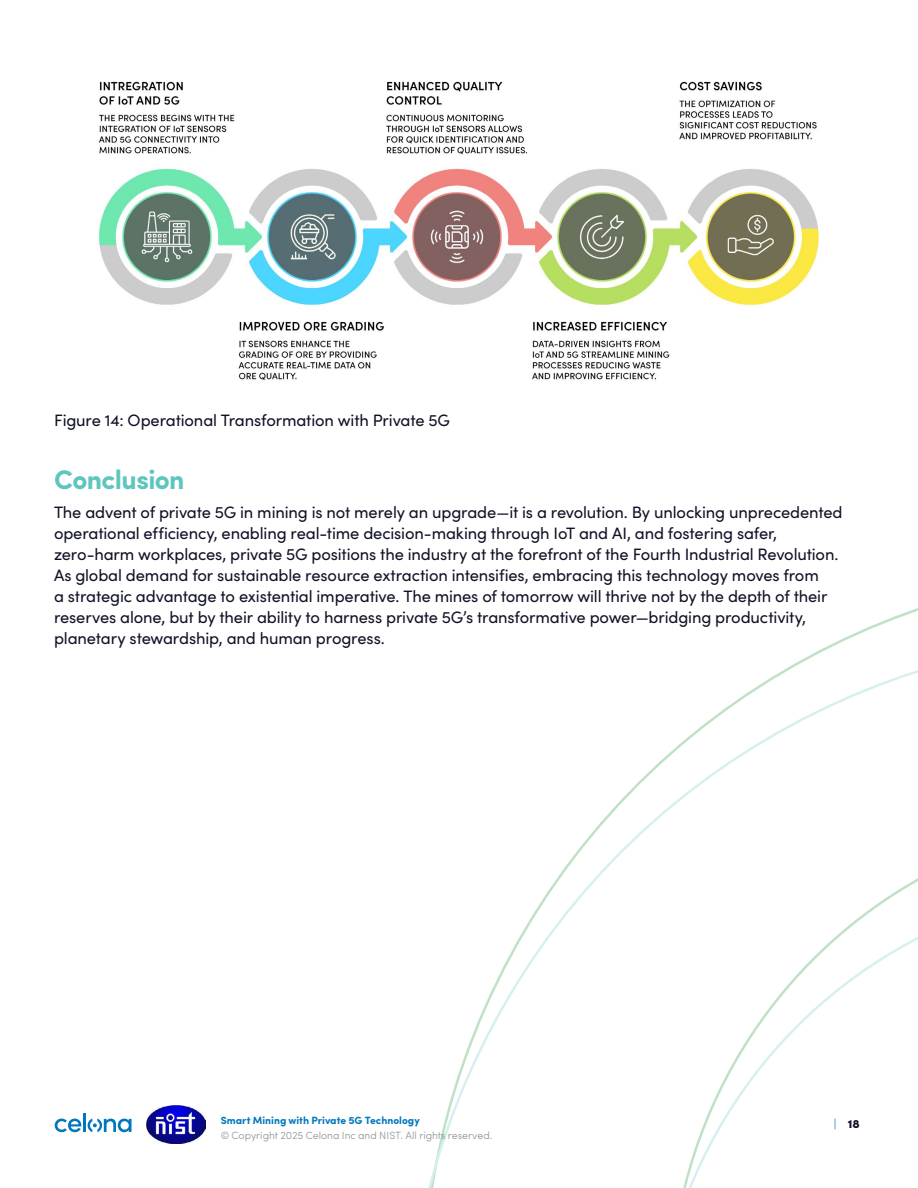
<style>
.page{position:relative;width:918px;height:1188px;background:#fff}
.page>*{position:absolute;margin:0;border:0;box-sizing:border-box;transform-origin:0 0}
.t1{font:700 27px "Sofia Pro";letter-spacing:-.02em;color:#5fc5bf}
.t2{font:16.5px/21px "Sofia Pro";letter-spacing:-.01em;color:#101226}
.t3{font:900 12px "Sofia Pro";color:#101226}
.t4{font:300 10.5px "Sofia Pro";color:#939598}
.t5{font:700 10.5px "Sofia Pro";color:#0277bd}
.s1{font-weight:300;color:#0277bd}
</style>
<div class="page">
<svg style="left:55px;top:1119px;width:26px;height:13px"></svg>
<hr style="left:83px;top:1114px;width:3px;height:18px;background:#0277bd">
<svg style="left:88px;top:1119px;width:44px;height:13px"></svg>
<img style="left:147px;top:1105px;width:58px;height:39px">
<img style="left:98px;top:81px;width:721px;height:300px">
<svg style="left:428px;top:618px;width:490px;height:570px"></svg>
<p class="t2" style="left:54px;top:409px;width:398px">Figure 14: Operational Transformation with Private 5G</p>
<h1 class="t1" style="left:54px;top:458px;width:132px">Conclusion</h1>
<p class="t2" style="left:54px;top:501px;width:790px">The advent of private 5G in mining is not merely an upgrade—it is a revolution. By unlocking unprecedented operational efficiency, enabling real-time decision-making through IoT and AI, and fostering safer, zero-harm workplaces, private 5G positions the industry at the forefront of the Fourth Industrial Revolution.<br>As global demand for sustainable resource extraction intensifies, embracing this technology moves from<br>a strategic advantage to existential imperative. The mines of tomorrow will thrive not by the depth of their reserves alone, but by their ability to harness private 5G’s transformative power—bridging productivity, planetary stewardship, and human progress.</p>
<p class="t5" style="left:221px;top:1113px;width:201px">Smart Mining with Private 5G Technology</p>
<p class="t4" style="left:221px;top:1127px;width:273px">© Copyright 2025 Celona Inc and NIST. All rights reserved.</p>
<p class="t3" style="left:834px;top:1114px;width:28px"><span class="s1">|</span> 18</p>
</div>
